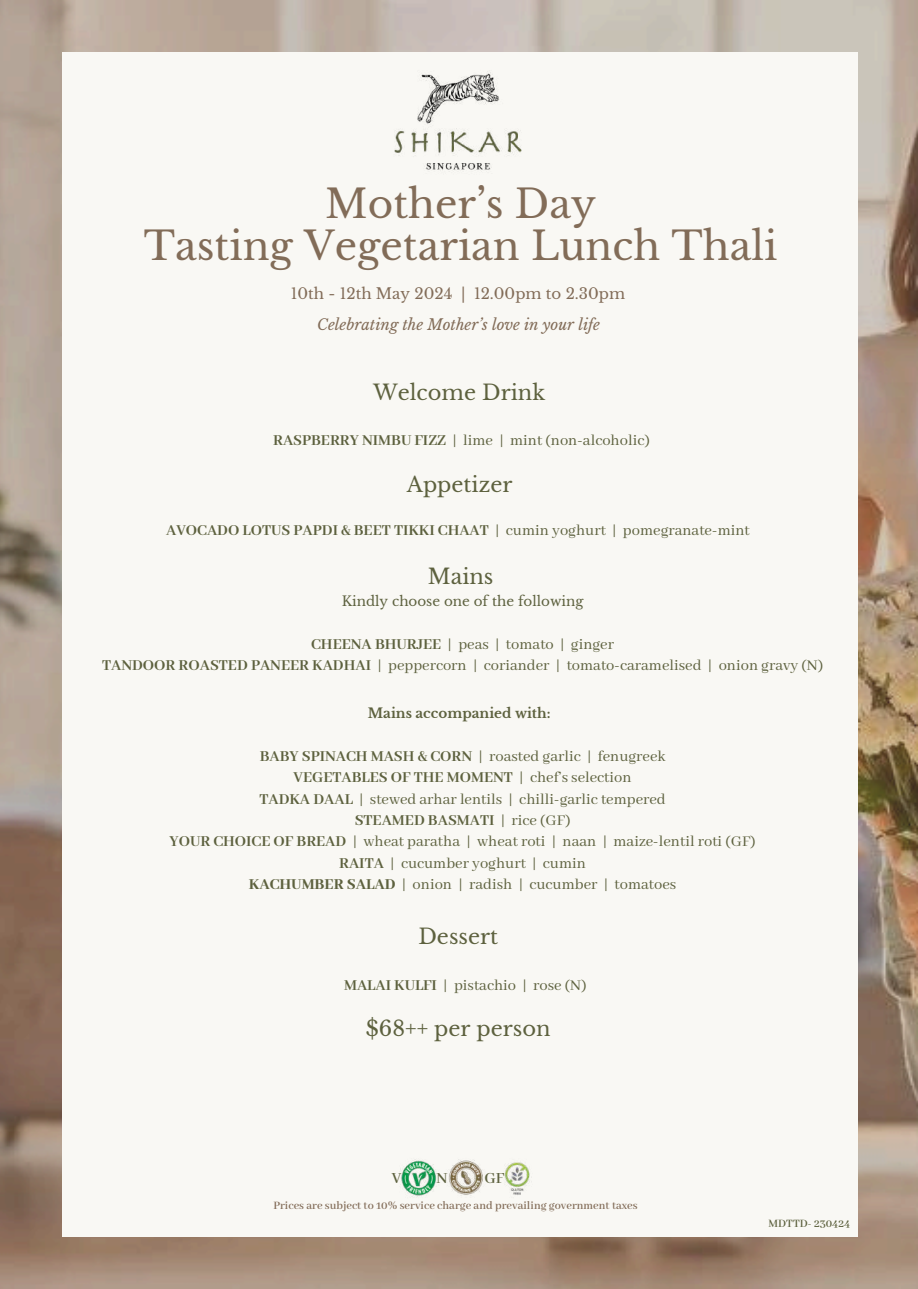
<style>
.page{position:relative;width:918px;height:1289px;background:#fff}
.page>*{position:absolute;margin:0;border:0;box-sizing:border-box;transform-origin:0 0}
.t1{font:39px/41.5px "Libre Baskerville";color:#826c58;text-align:center}
.t2{font:21px "Libre Baskerville";color:#5d613e}
.t3{font:600 16.8px "Abhaya Libre";color:#5d613e}
.t4{font:16.5px/21.3px "Abhaya Libre";color:#5d613e;text-align:center}
.t5{font:700 16.5px "Abhaya Libre";color:#5d613e}
.t6{font:italic 15px "Libre Baskerville";color:#826c58}
.t7{font:15px "Libre Baskerville";color:#826c58}
.t8{font:13.5px "Libre Baskerville";color:#5d613e}
.t9{font:700 13.5px "Libre Baskerville";color:#5d613e}
.t10{font:600 12.15px "Abhaya Libre";color:#826c58}
.t11{font:600 12.15px "Abhaya Libre";color:#5d613e}
.s1{font-weight:700}
.s2{font-weight:400}
.s3{font-weight:800}
</style>
<div class="page">
<img style="left:0;top:0;width:918px;height:1288px">
<div style="left:62px;top:52px;width:795px;height:1184px;background:#f9f8f4"></div>
<img style="left:394px;top:71px;width:128px;height:99px">
<img style="left:399px;top:1159px;width:137px;height:129px">
<h1 class="t1" style="left:144px;top:184px;width:635px">Mother’s Day<br>Tasting Vegetarian Lunch Thali</h1>
<p class="t7" style="left:291px;top:284px;width:336px">10th - 12th May 2024 | 12.00pm to 2.30pm</p>
<p class="t6" style="left:317px;top:316px;width:284px">Celebrating the Mother’s love in your life</p>
<p class="t2" style="left:373px;top:379px;width:174px">Welcome Drink</p>
<p class="t4" style="left:273px;top:430px;width:378px"><span class="s1">RASPBERRY NIMBU FIZZ</span> | lime | mint (non-alcoholic)</p>
<p class="t2" style="left:407px;top:471px;width:107px">Appetizer</p>
<p class="t5" style="left:166px;top:521px;width:585px">AVOCADO LOTUS PAPDI &amp; BEET TIKKI CHAAT <span class="s2">| cumin yoghurt | pomegranate-mint</span></p>
<p class="t2" style="left:428px;top:563px;width:67px">Mains</p>
<p class="t8" style="left:342px;top:592px;width:243px">Kindly choose one of the following</p>
<p class="t4" style="left:102px;top:634px;width:723px"><span class="s1">CHEENA BHURJEE</span> | peas | tomato | ginger<br><span class="s1">TANDOOR ROASTED PANEER KADHAI</span> | peppercorn | coriander | tomato-caramelised | onion gravy (N)</p>
<p class="t9" style="left:368px;top:705px;width:184px">Mains accompanied with:</p>
<p class="t4" style="left:169px;top:746px;width:588px"><span class="s1">BABY SPINACH MASH &amp; CORN</span> | roasted garlic | fenugreek<br><span class="s1">VEGETABLES OF THE MOMENT</span> | chef’s selection<br><span class="s1">TADKA DAAL</span> | stewed arhar lentils | chilli-garlic tempered<br><span class="s1">STEAMED BASMATI</span> | rice (GF)<br><span class="s1">YOUR CHOICE OF BREAD</span> | wheat paratha | wheat roti | naan | maize-lentil roti (GF)<br><span class="s1">RAITA</span> | cucumber yoghurt | cumin<br><span class="s3">KACHUMBER SALAD</span> | onion | radish | cucumber | tomatoes</p>
<p class="t2" style="left:418px;top:923px;width:81px">Dessert</p>
<p class="t4" style="left:344px;top:974px;width:244px"><span class="s1">MALAI KULFI</span> | pistachio | rose (N)</p>
<p class="t2" style="left:366px;top:1015px;width:186px">$68++ per person</p>
<p class="t3" style="left:392px;top:1168px;width:11px">V</p>
<p class="t3" style="left:436px;top:1168px;width:12px">N</p>
<p class="t3" style="left:484px;top:1168px;width:21px">GF</p>
<p class="t10" style="left:273px;top:1198px;width:366px">Prices are subject to 10% service charge and prevailing government taxes</p>
<p class="t11" style="left:769px;top:1216px;width:83px">MDTTD- 230424</p>
</div>
